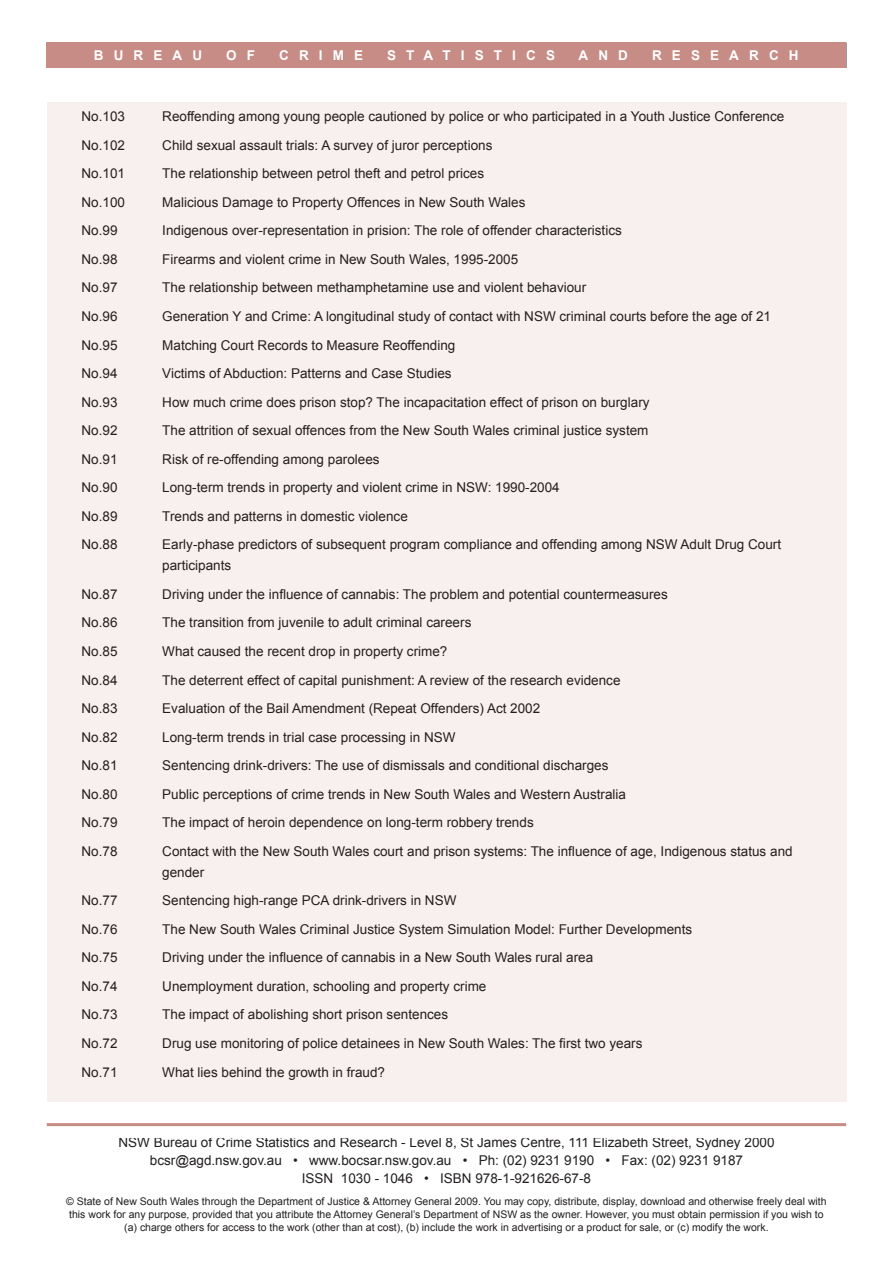
<style>
.page{position:relative;width:893px;height:1263px;background:#fff}
.page>*{position:absolute;margin:0;border:0;box-sizing:border-box;transform-origin:0 0}
.t1{font:13.5px/18px "Arial";color:#231f20}
.t2{font:700 13.5px "Arial";letter-spacing:.75em;color:#fff}
.t3{font:10.5px/13.2px "Arial";color:#231f20;text-align:center}
</style>
<div class="page">
<div style="left:47px;top:43px;width:799px;height:25px;background:#c78c86"></div>
<hr style="left:47px;top:1123px;width:799px;height:3px;background:#c78c86">
<div style="left:47px;top:102px;width:799px;height:999px;background:#f8f0ee"></div>
<p class="t2" style="left:94px;top:47px;width:110px">BUREAU</p>
<p class="t2" style="left:226px;top:47px;width:30px">O F</p>
<p class="t2" style="left:279px;top:47px;width:85px">CRIME</p>
<p class="t2" style="left:387px;top:47px;width:169px">STATISTICS</p>
<p class="t2" style="left:578px;top:47px;width:51px">AND</p>
<p class="t2" style="left:652px;top:47px;width:148px">RESEARCH</p>
<p class="t1" style="left:82px;top:108px;width:45px">No.103</p>
<p class="t1" style="left:162px;top:108px;width:623px">Reoffending among young people cautioned by police or who participated in a Youth Justice Conference</p>
<p class="t1" style="left:82px;top:136px;width:45px">No.102</p>
<p class="t1" style="left:162px;top:136px;width:332px">Child sexual assault trials: A survey of juror perceptions</p>
<p class="t1" style="left:82px;top:165px;width:45px">No.101</p>
<p class="t1" style="left:162px;top:165px;width:323px">The relationship between petrol theft and petrol prices</p>
<p class="t1" style="left:82px;top:193px;width:45px">No.100</p>
<p class="t1" style="left:162px;top:193px;width:365px">Malicious Damage to Property Offences in New South Wales</p>
<p class="t1" style="left:82px;top:222px;width:38px">No.99</p>
<p class="t1" style="left:162px;top:222px;width:461px">Indigenous over-representation in prision: The role of offender characteristics</p>
<p class="t1" style="left:82px;top:250px;width:38px">No.98</p>
<p class="t1" style="left:162px;top:250px;width:357px">Firearms and violent crime in New South Wales, 1995-2005</p>
<p class="t1" style="left:82px;top:279px;width:38px">No.97</p>
<p class="t1" style="left:162px;top:279px;width:425px">The relationship between methamphetamine use and violent behaviour</p>
<p class="t1" style="left:82px;top:307px;width:38px">No.96</p>
<p class="t1" style="left:162px;top:307px;width:610px">Generation Y and Crime: A longitudinal study of contact with NSW criminal courts before the age of 21</p>
<p class="t1" style="left:82px;top:336px;width:38px">No.95</p>
<p class="t1" style="left:162px;top:336px;width:295px">Matching Court Records to Measure Reoffending</p>
<p class="t1" style="left:82px;top:364px;width:38px">No.94</p>
<p class="t1" style="left:162px;top:364px;width:291px">Victims of Abduction: Patterns and Case Studies</p>
<p class="t1" style="left:82px;top:393px;width:38px">No.93</p>
<p class="t1" style="left:162px;top:393px;width:489px">How much crime does prison stop? The incapacitation effect of prison on burglary</p>
<p class="t1" style="left:82px;top:422px;width:38px">No.92</p>
<p class="t1" style="left:162px;top:422px;width:488px">The attrition of sexual offences from the New South Wales criminal justice system</p>
<p class="t1" style="left:82px;top:450px;width:38px">No.91</p>
<p class="t1" style="left:162px;top:450px;width:219px">Risk of re-offending among parolees</p>
<p class="t1" style="left:82px;top:479px;width:38px">No.90</p>
<p class="t1" style="left:162px;top:479px;width:399px">Long-term trends in property and violent crime in NSW: 1990-2004</p>
<p class="t1" style="left:82px;top:507px;width:38px">No.89</p>
<p class="t1" style="left:162px;top:507px;width:247px">Trends and patterns in domestic violence</p>
<p class="t1" style="left:82px;top:536px;width:38px">No.88</p>
<p class="t1" style="left:162px;top:534px;width:620px;line-height:21px">Early-phase predictors of subsequent program compliance and offending among NSW Adult Drug Court participants</p>
<p class="t1" style="left:82px;top:585px;width:38px">No.87</p>
<p class="t1" style="left:162px;top:585px;width:507px">Driving under the influence of cannabis: The problem and potential countermeasures</p>
<p class="t1" style="left:82px;top:614px;width:38px">No.86</p>
<p class="t1" style="left:162px;top:614px;width:311px">The transition from juvenile to adult criminal careers</p>
<p class="t1" style="left:82px;top:642px;width:38px">No.85</p>
<p class="t1" style="left:162px;top:642px;width:287px">What caused the recent drop in property crime?</p>
<p class="t1" style="left:82px;top:671px;width:38px">No.84</p>
<p class="t1" style="left:162px;top:671px;width:460px">The deterrent effect of capital punishment: A review of the research evidence</p>
<p class="t1" style="left:82px;top:699px;width:38px">No.83</p>
<p class="t1" style="left:162px;top:699px;width:379px">Evaluation of the Bail Amendment (Repeat Offenders) Act 2002</p>
<p class="t1" style="left:82px;top:728px;width:38px">No.82</p>
<p class="t1" style="left:162px;top:728px;width:295px">Long-term trends in trial case processing in NSW</p>
<p class="t1" style="left:82px;top:756px;width:38px">No.81</p>
<p class="t1" style="left:162px;top:756px;width:448px">Sentencing drink-drivers: The use of dismissals and conditional discharges</p>
<p class="t1" style="left:82px;top:785px;width:38px">No.80</p>
<p class="t1" style="left:162px;top:785px;width:465px">Public perceptions of crime trends in New South Wales and Western Australia</p>
<p class="t1" style="left:82px;top:814px;width:38px">No.79</p>
<p class="t1" style="left:162px;top:814px;width:373px">The impact of heroin dependence on long-term robbery trends</p>
<p class="t1" style="left:82px;top:842px;width:38px">No.78</p>
<p class="t1" style="left:162px;top:841px;width:632px;line-height:21px">Contact with the New South Wales court and prison systems: The influence of age, Indigenous status and gender</p>
<p class="t1" style="left:82px;top:892px;width:38px">No.77</p>
<p class="t1" style="left:162px;top:892px;width:296px">Sentencing high-range PCA drink-drivers in NSW</p>
<p class="t1" style="left:82px;top:920px;width:38px">No.76</p>
<p class="t1" style="left:162px;top:920px;width:531px">The New South Wales Criminal Justice System Simulation Model: Further Developments</p>
<p class="t1" style="left:82px;top:949px;width:38px">No.75</p>
<p class="t1" style="left:162px;top:949px;width:432px">Driving under the influence of cannabis in a New South Wales rural area</p>
<p class="t1" style="left:82px;top:977px;width:38px">No.74</p>
<p class="t1" style="left:162px;top:977px;width:326px">Unemployment duration, schooling and property crime</p>
<p class="t1" style="left:82px;top:1006px;width:38px">No.73</p>
<p class="t1" style="left:162px;top:1006px;width:287px">The impact of abolishing short prison sentences</p>
<p class="t1" style="left:82px;top:1034px;width:38px">No.72</p>
<p class="t1" style="left:162px;top:1034px;width:482px">Drug use monitoring of police detainees in New South Wales: The first two years</p>
<p class="t1" style="left:82px;top:1063px;width:38px">No.71</p>
<p class="t1" style="left:162px;top:1063px;width:224px">What lies behind the growth in fraud?</p>
<p class="t1" style="left:118px;top:1134px;width:658px;text-align:center">NSW Bureau of Crime Statistics and Research - Level 8, St James Centre, 111 Elizabeth Street, Sydney 2000 bcsr@agd.nsw.gov.au • www.bocsar.nsw.gov.au • Ph: (02) 9231 9190 • Fax: (02) 9231 9187<br>ISSN 1030 - 1046 • ISBN 978-1-921626-67-8</p>
<p class="t3" style="left:66px;top:1195px;width:762px">© State of New South Wales through the Department of Justice &amp; Attorney General 2009. You may copy, distribute, display, download and otherwise freely deal with this work for any purpose, provided that you attribute the Attorney General’s Department of NSW as the owner. However, you must obtain permission if you wish to (a) charge others for access to the work (other than at cost), (b) include the work in advertising or a product for sale, or (c) modify the work.</p>
</div>
